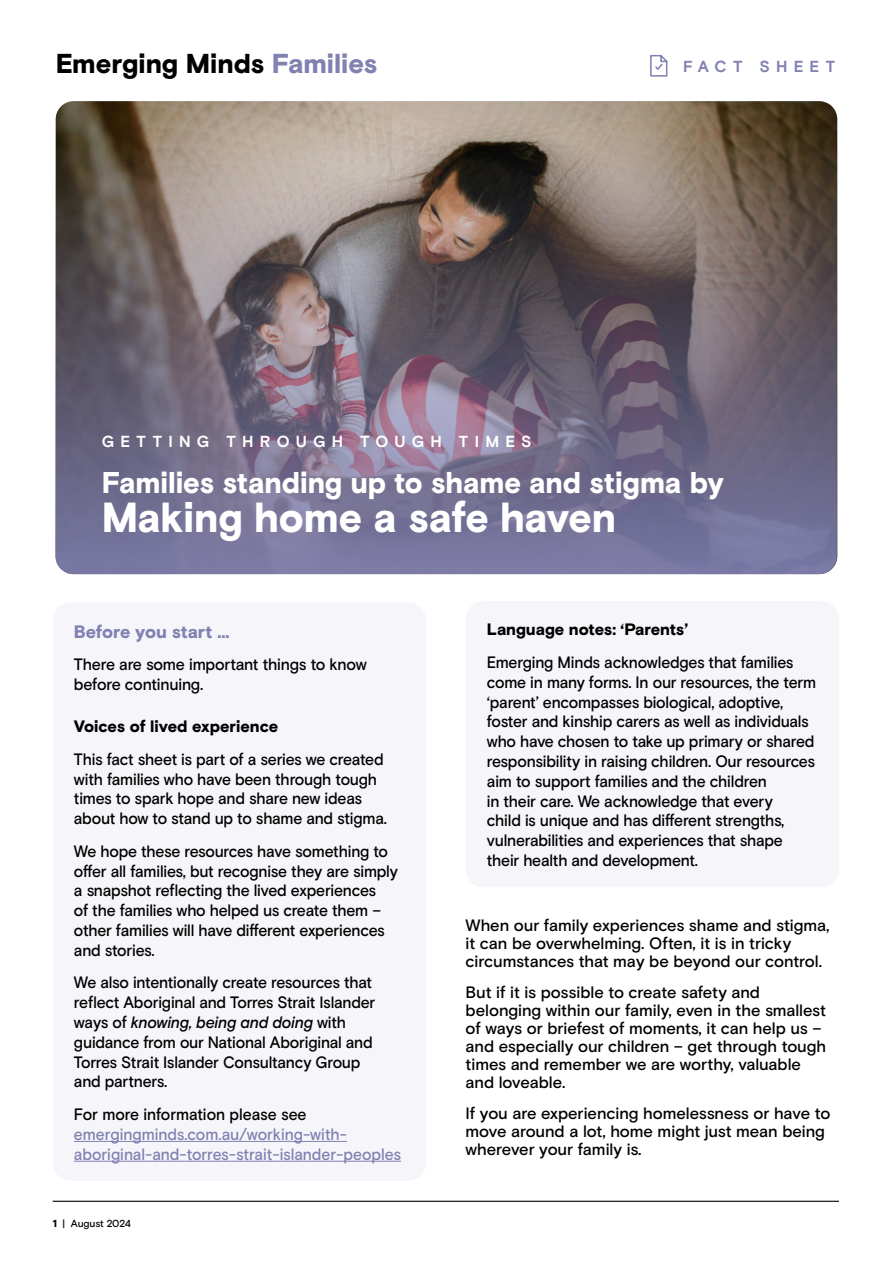
<style>
.page{position:relative;width:893px;height:1263px;background:#fff}
.page>*{position:absolute;margin:0;border:0;box-sizing:border-box;transform-origin:0 0}
.t1{font:900 42px "Basis Grotesque Pro";letter-spacing:-.01em;color:#fff}
.t2{font:900 30px "Basis Grotesque Pro";letter-spacing:-.005em;color:#fff}
.t3{font:900 27.3px "Basis Grotesque Pro";letter-spacing:-.005em;color:#000}
.t4{font:900 18px "Basis Grotesque Pro";letter-spacing:-.01em;color:#8181b2}
.t5{font:500 16.5px/19.8px "Basis Grotesque Pro";letter-spacing:-.01em;color:#000;scale:.95 1}
.t6{font:500 16.5px/18px "Basis Grotesque Pro";letter-spacing:-.01em;color:#000}
.t7{font:500 16.5px/19.8px "Basis Grotesque Pro";color:#8181b2;scale:.95 1}
.t8{font:500 16.5px/19.8px "Basis Grotesque Pro";letter-spacing:-.01em;color:#000;scale:.96 1}
.t9{font:900 16.5px "Basis Grotesque Pro";letter-spacing:-.01em;color:#000}
.t10{font:700 15.9px "Basis Grotesque Pro";letter-spacing:.39em;color:#fff}
.t11{font:700 15.9px "Basis Grotesque Pro";letter-spacing:.385em;color:#8181b2}
.t12{font:500 10.2px "Basis Grotesque Pro";letter-spacing:-.015em;color:#000}
.s1{color:#8181b2}
.s2{font-style:italic}
.s3{font-weight:900}
</style>
<div class="page">
<hr style="left:53px;top:1201px;width:786px;height:1px;background:#000">
<img style="left:56px;top:101px;width:781px;height:473px">
<img style="left:55px;top:137px;width:782px;height:437px;border-radius:18px">
<div style="left:53px;top:602px;width:373px;height:579px;background:#f6f6fa;border-radius:18px"></div>
<hr style="left:74px;top:1141px;width:273px;height:1px;background:#8181b2">
<hr style="left:74px;top:1161px;width:327px;height:1px;background:#8181b2">
<div style="left:466px;top:601px;width:373px;height:286px;background:#f6f6fa;border-radius:18px"></div>
<svg style="left:650px;top:54px;width:18px;height:23px"></svg>
<h3 class="t3" style="left:56px;top:47px;width:323px">Emerging Minds <span class="s1">Families</span></h3>
<p class="t11" style="left:683px;top:57px;width:154px">FACT SHEET</p>
<p class="t10" style="left:102px;top:432px;width:431px">GETTING THROUGH TOUGH TIMES</p>
<h2 class="t2" style="left:102px;top:465px;width:624px">Families standing up to shame and stigma by</h2>
<h1 class="t1" style="left:102px;top:493px;width:516px">Making home a safe haven</h1>
<p class="t4" style="left:74px;top:621px;width:157px">Before you start ...</p>
<p class="t8" style="left:74px;top:655px;width:307px">There are some important things to know before continuing.</p>
<p class="t9" style="left:74px;top:717px;width:206px">Voices of lived experience</p>
<p class="t5" style="left:74px;top:750px;width:331px">This fact sheet is part of a series we created with families who have been through tough times to spark hope and share new ideas about how to stand up to shame and stigma.</p>
<p class="t5" style="left:74px;top:842px;width:343px">We hope these resources have something to offer all families, but recognise they are simply a snapshot reflecting the lived experiences<br>of the families who helped us create them – other families will have different experiences and stories.</p>
<p class="t5" style="left:74px;top:973px;width:319px">We also intentionally create resources that reflect Aboriginal and Torres Strait Islander ways of <span class="s2">knowing, being and doing</span> with guidance from our National Aboriginal and Torres Strait Islander Consultancy Group and partners.</p>
<p class="t5" style="left:74px;top:1105px;width:246px">For more information please see</p>
<p class="t7" style="left:74px;top:1124px;width:346px">emergingminds.com.au/working-with&shy;aboriginal-and-torres-strait-islander-peoples</p>
<p class="t12" style="left:53px;top:1217px;width:80px"><span class="s3">1</span> | August 2024</p>
<p class="t9" style="left:487px;top:620px;width:203px">Language notes: ‘Parents’</p>
<p class="t5" style="left:487px;top:653px;width:348px">Emerging Minds acknowledges that families come in many forms. In our resources, the term ‘parent’ encompasses biological, adoptive, foster and kinship carers as well as individuals who have chosen to take up primary or shared responsibility in raising children. Our resources aim to support families and the children<br>in their care. We acknowledge that every<br>child is unique and has different strengths, vulnerabilities and experiences that shape their health and development.</p>
<p class="t6" style="left:466px;top:917px;width:366px">When our family experiences shame and stigma, it can be overwhelming. Often, it is in tricky circumstances that may be beyond our control.</p>
<p class="t6" style="left:466px;top:984px;width:362px">But if it is possible to create safety and belonging within our family, even in the smallest of ways or briefest of moments, it can help us – and especially our children – get through tough times and remember we are worthy, valuable and loveable.</p>
<p class="t6" style="left:466px;top:1104px;width:366px">If you are experiencing homelessness or have to move around a lot, home might just mean being wherever your family is.</p>
</div>
